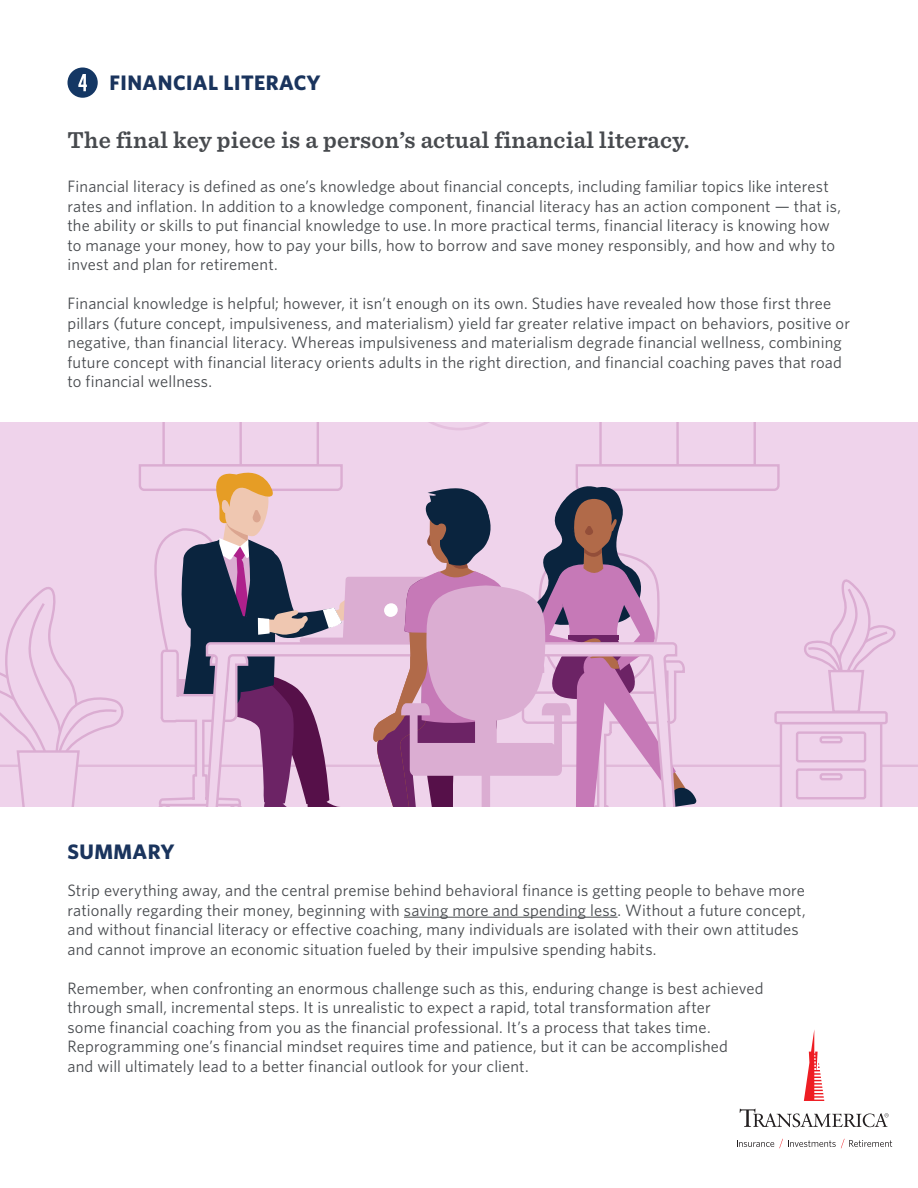
<style>
.page{position:relative;width:918px;height:1188px;background:#fff}
.page>*{position:absolute;margin:0;border:0;box-sizing:border-box;transform-origin:0 0}
.t1{font:600 24px "Sentinel";letter-spacing:.01em;color:#474a4e}
.t2{font:700 21px "Whitney";letter-spacing:.02em;color:#1a345d}
.t3{font:16.5px/19.5px "Whitney";letter-spacing:.01em;color:#474a4e}
</style>
<div class="page">
<svg style="left:740px;top:1109px;width:149px;height:18px"></svg>
<svg style="left:804px;top:1030px;width:20px;height:71px"></svg>
<svg style="left:737px;top:1139px;width:155px;height:9px"></svg>
<div style="left:0;top:422px;width:918px;height:385px;background:#efd3eb"></div>
<hr style="left:0;top:765px;width:918px;height:2px;background:#dbadd2">
<svg style="left:0;top:587px;width:127px;height:220px"></svg>
<svg style="left:138px;top:422px;width:759px;height:385px"></svg>
<hr style="left:404px;top:917px;width:214px;height:1px;background:#474a4e">
<div style="left:68px;top:68px;width:30px;height:30px;background:#143764;border-radius:50%"></div>
<svg style="left:78px;top:74px;width:9px;height:17px"></svg>
<p class="t2" style="left:110px;top:68px;width:212px">FINANCIAL LITERACY</p>
<h1 class="t1" style="left:68px;top:122px;width:624px">The final key piece is a person’s actual financial literacy.</h1>
<p class="t3" style="left:68px;top:177px;width:775px">Financial literacy is defined as one’s knowledge about financial concepts, including familiar topics like interest rates and inflation. In addition to a knowledge component, financial literacy has an action component — that is, the ability or skills to put financial knowledge to use. In more practical terms, financial literacy is knowing how to manage your money, how to pay your bills, how to borrow and save money responsibly, and how and why to invest and plan for retirement.</p>
<p class="t3" style="left:68px;top:294px;width:784px">Financial knowledge is helpful; however, it isn’t enough on its own. Studies have revealed how those first three pillars (future concept, impulsiveness, and materialism) yield far greater relative impact on behaviors, positive or negative, than financial literacy. Whereas impulsiveness and materialism degrade financial wellness, combining future concept with financial literacy orients adults in the right direction, and financial coaching paves that road to financial wellness.</p>
<p class="t2" style="left:68px;top:837px;width:109px">SUMMARY</p>
<p class="t3" style="left:68px;top:880px;width:740px">Strip everything away, and the central premise behind behavioral finance is getting people to behave more rationally regarding their money, beginning with saving more and spending less. Without a future concept, and without financial literacy or effective coaching, many individuals are isolated with their own attitudes and cannot improve an economic situation fueled by their impulsive spending habits.</p>
<p class="t3" style="left:68px;top:978px;width:698px">Remember, when confronting an enormous challenge such as this, enduring change is best achieved through small, incremental steps. It is unrealistic to expect a rapid, total transformation after<br>some financial coaching from you as the financial professional. It’s a process that takes time.<br>Reprogramming one’s financial mindset requires time and patience, but it can be accomplished<br>and will ultimately lead to a better financial outlook for your client.</p>
</div>
